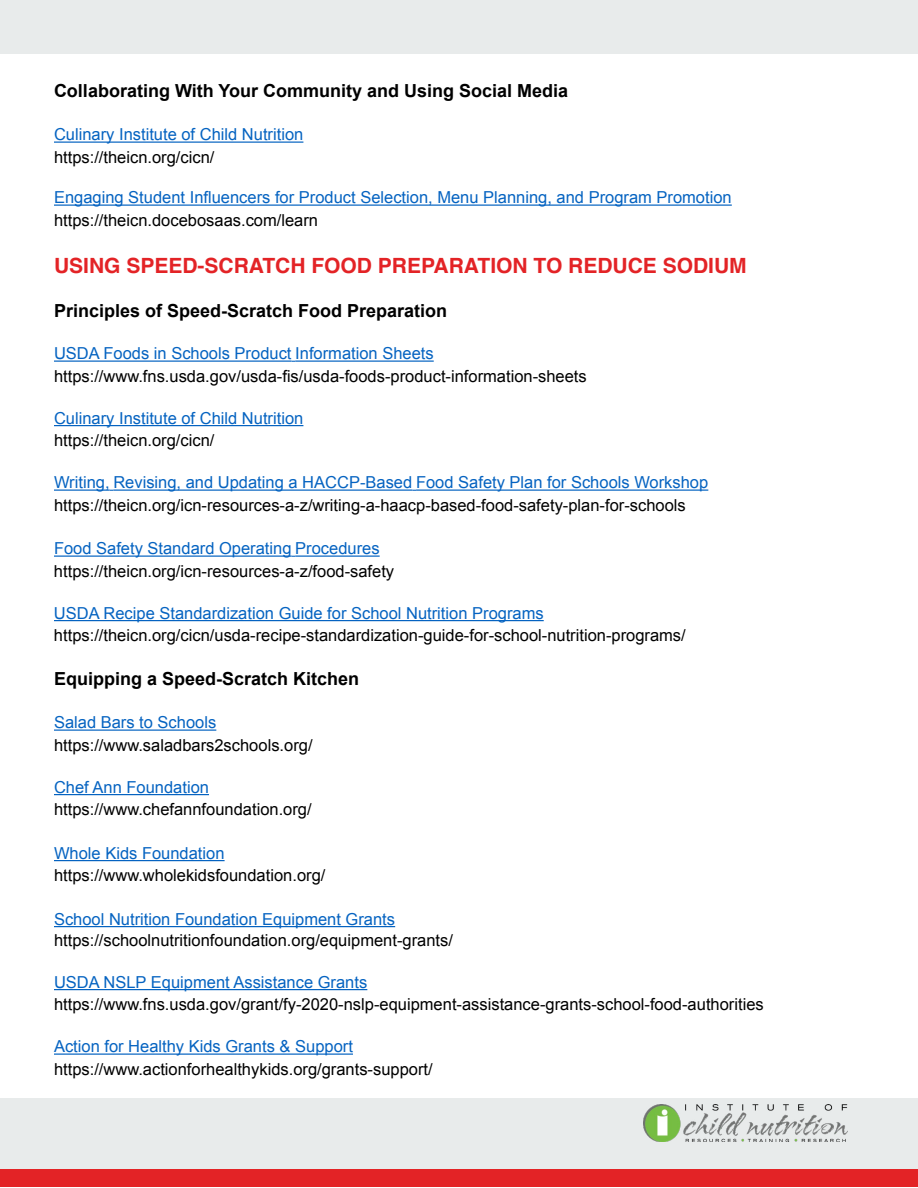
<style>
.page{position:relative;width:918px;height:1188px;background:#fff}
.page>*{position:absolute;margin:0;border:0;box-sizing:border-box;transform-origin:0 0}
.t1{font:700 21px "Helvetica";color:#e32326}
.t2{font:700 18px "Arial";color:#000}
.t3{font:16.5px "Arial";color:#000}
.t4{font:16.5px "Arial";color:#0563c1}
</style>
<div class="page">
<div style="left:0;top:1098px;width:918px;height:80px;background:#e8ebeb"></div>
<div style="left:0;top:0;width:918px;height:54px;background:#e8ebeb"></div>
<div style="left:0;top:1169px;width:918px;height:18px;background:#e32326"></div>
<img style="left:644px;top:1105px;width:204px;height:36px">
<hr style="left:54px;top:142px;width:249px;height:1px;background:#0563c1">
<hr style="left:54px;top:205px;width:678px;height:1px;background:#0563c1">
<hr style="left:54px;top:361px;width:238px;height:1px;background:#0563c1">
<hr style="left:295px;top:361px;width:139px;height:1px;background:#0563c1">
<hr style="left:54px;top:425px;width:249px;height:1px;background:#0563c1">
<hr style="left:54px;top:490px;width:56px;height:1px;background:#0563c1">
<hr style="left:113px;top:490px;width:299px;height:1px;background:#0563c1">
<hr style="left:416px;top:490px;width:292px;height:1px;background:#0563c1">
<hr style="left:54px;top:556px;width:238px;height:1px;background:#0563c1">
<hr style="left:295px;top:556px;width:85px;height:1px;background:#0563c1">
<hr style="left:54px;top:620px;width:490px;height:1px;background:#0563c1">
<hr style="left:54px;top:730px;width:162px;height:1px;background:#0563c1">
<hr style="left:54px;top:794px;width:155px;height:1px;background:#0563c1">
<hr style="left:54px;top:860px;width:171px;height:1px;background:#0563c1">
<hr style="left:54px;top:926px;width:341px;height:1px;background:#0563c1">
<hr style="left:54px;top:989px;width:313px;height:1px;background:#0563c1">
<hr style="left:54px;top:1054px;width:299px;height:1px;background:#0563c1">
<p class="t2" style="left:54px;top:79px;width:516px">Collaborating With Your Community and Using Social Media</p>
<p class="t4" style="left:54px;top:124px;width:251px">Culinary Institute of Child Nutrition</p>
<p class="t3" style="left:54px;top:146px;width:162px">https://theicn.org/cicn/</p>
<p class="t4" style="left:54px;top:187px;width:679px">Engaging Student Influencers for Product Selection, Menu Planning, and Program Promotion</p>
<p class="t3" style="left:54px;top:209px;width:266px">https://theicn.docebosaas.com/learn</p>
<p class="t1" style="left:54px;top:252px;width:694px">USING SPEED-SCRATCH FOOD PREPARATION TO REDUCE SODIUM</p>
<p class="t2" style="left:54px;top:299px;width:395px">Principles of Speed-Scratch Food Preparation</p>
<p class="t4" style="left:54px;top:343px;width:381px">USDA Foods in Schools Product Information Sheets</p>
<p class="t3" style="left:54px;top:365px;width:534px">https://www.fns.usda.gov/usda-fis/usda-foods-product-information-sheets</p>
<p class="t4" style="left:54px;top:407px;width:251px">Culinary Institute of Child Nutrition</p>
<p class="t3" style="left:54px;top:430px;width:162px">https://theicn.org/cicn/</p>
<p class="t4" style="left:54px;top:472px;width:656px">Writing, Revising, and Updating a HACCP-Based Food Safety Plan for Schools Workshop</p>
<p class="t3" style="left:54px;top:494px;width:633px">https://theicn.org/icn-resources-a-z/writing-a-haacp-based-food-safety-plan-for-schools</p>
<p class="t4" style="left:54px;top:538px;width:327px">Food Safety Standard Operating Procedures</p>
<p class="t3" style="left:54px;top:560px;width:342px">https://theicn.org/icn-resources-a-z/food-safety</p>
<p class="t4" style="left:54px;top:602px;width:491px">USDA Recipe Standardization Guide for School Nutrition Programs</p>
<p class="t3" style="left:54px;top:625px;width:633px">https://theicn.org/cicn/usda-recipe-standardization-guide-for-school-nutrition-programs/</p>
<p class="t2" style="left:54px;top:667px;width:307px">Equipping a Speed-Scratch Kitchen</p>
<p class="t4" style="left:54px;top:712px;width:164px">Salad Bars to Schools</p>
<p class="t3" style="left:54px;top:734px;width:260px">https://www.saladbars2schools.org/</p>
<p class="t4" style="left:54px;top:776px;width:157px">Chef Ann Foundation</p>
<p class="t3" style="left:54px;top:799px;width:259px">https://www.chefannfoundation.org/</p>
<p class="t4" style="left:54px;top:842px;width:172px">Whole Kids Foundation</p>
<p class="t3" style="left:54px;top:865px;width:273px">https://www.wholekidsfoundation.org/</p>
<p class="t4" style="left:54px;top:908px;width:343px">School Nutrition Foundation Equipment Grants</p>
<p class="t3" style="left:54px;top:929px;width:400px">https://schoolnutritionfoundation.org/equipment-grants/</p>
<p class="t4" style="left:54px;top:971px;width:315px">USDA NSLP Equipment Assistance Grants</p>
<p class="t3" style="left:54px;top:994px;width:711px">https://www.fns.usda.gov/grant/fy-2020-nslp-equipment-assistance-grants-school-food-authorities</p>
<p class="t4" style="left:54px;top:1036px;width:300px">Action for Healthy Kids Grants &amp; Support</p>
<p class="t3" style="left:54px;top:1058px;width:380px">https://www.actionforhealthykids.org/grants-support/</p>
</div>
